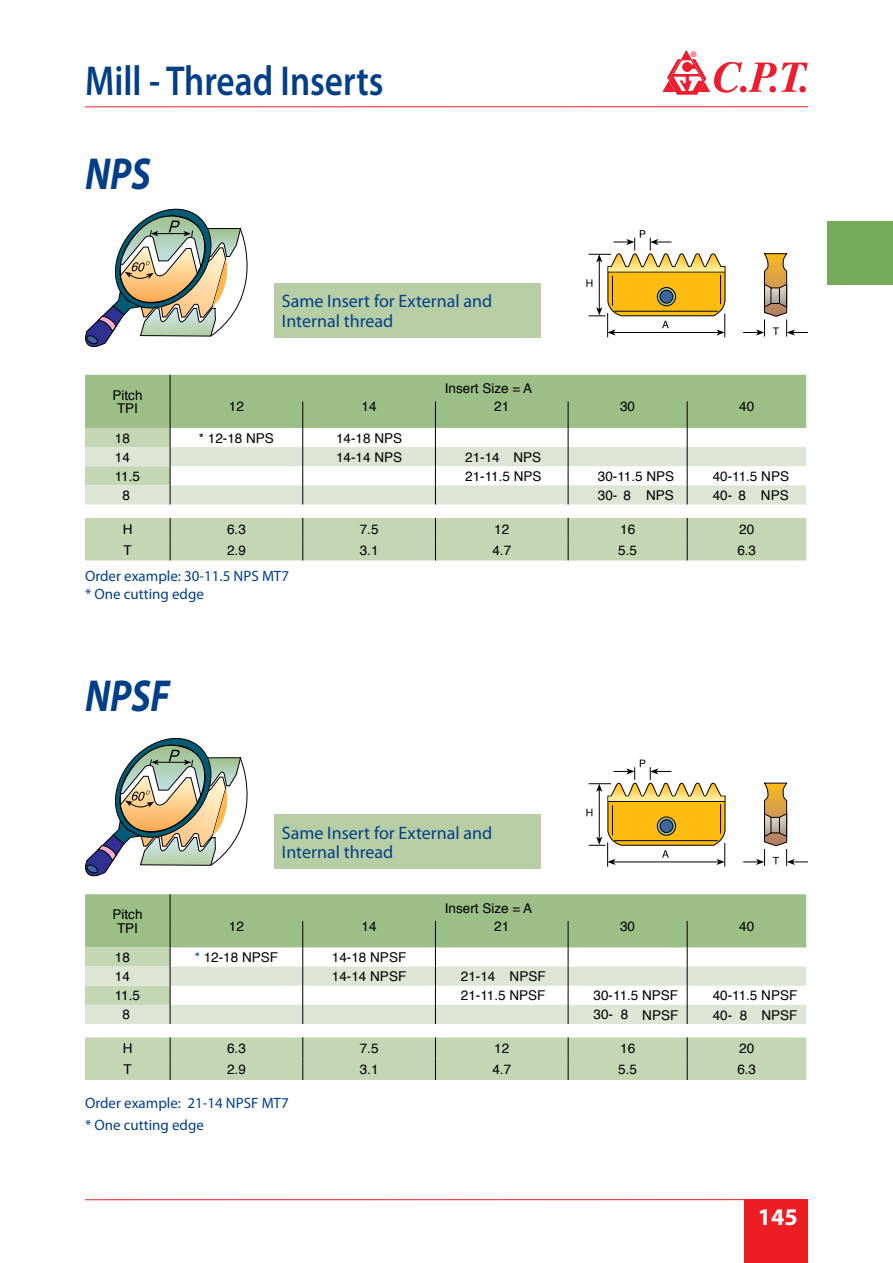
<style>
.page{position:relative;width:893px;height:1263px;background:#fff}
.page>*{position:absolute;margin:0;border:0;box-sizing:border-box;transform-origin:0 0}
.t1{font:italic 700 45px "Myriad Pro";color:#023f88;scale:.84 1}
.t2{font:600 42px "Myriad Pro";color:#023f88;scale:.84 1}
.t3{font:700 24px "Myriad Pro";color:#fff}
.t4{font:18px/19.5px "Myriad Pro";color:#023f88}
.t5{font:15px/17.5px "Myriad Pro";color:#023f88}
.t6{font:13.5px/13.5px "Helvetica";color:#000;text-align:center}
.t7{font:500 10.5px "Win Soft Pro";color:#ed1d24}
.s1{color:#023f88}
</style>
<div class="page">
<div style="left:744px;top:1199px;width:64px;height:64px;background:#ed1d24"></div>
<hr style="left:85px;top:1199px;width:723px;height:1px;background:#ed1d24">
<div style="left:274px;top:283px;width:267px;height:54px;background:#b7cea4"></div>
<div style="left:274px;top:815px;width:267px;height:54px;background:#b7cea4"></div>
<svg style="left:85px;top:375px;width:721px;height:129px"></svg>
<svg style="left:85px;top:894px;width:721px;height:130px"></svg>
<div style="left:85px;top:518px;width:721px;height:42px;background:#c4d6b4"></div>
<svg style="left:85px;top:1037px;width:721px;height:43px;background:#becfae"></svg>
<svg style="left:85px;top:208px;width:163px;height:139px"></svg>
<svg style="left:743px;top:253px;width:65px;height:83px"></svg>
<svg style="left:586px;top:230px;width:140px;height:107px"></svg>
<svg style="left:85px;top:737px;width:163px;height:140px"></svg>
<svg style="left:743px;top:782px;width:65px;height:84px"></svg>
<svg style="left:586px;top:760px;width:140px;height:107px"></svg>
<hr style="left:85px;top:106px;width:723px;height:1px;background:#ed1d24">
<div style="left:827px;top:221px;width:66px;height:64px;background:#75ab59"></div>
<svg style="left:663px;top:51px;width:145px;height:43px"></svg>
<h2 class="t2" style="left:85px;top:54px;width:357px">Mill - Thread Inserts</h2>
<h1 class="t1" style="left:85px;top:145px;width:80px">NPS</h1>
<h3 class="t4" style="left:282px;top:291px;width:212px">Same Insert for External and<br>Internal thread</h3>
<p class="t7" style="left:690px;top:47px;width:8px">®</p>
<p class="t6" style="left:113px;top:389px;width:32px">Pitch<br>TPI</p>
<p class="t6" style="left:445px;top:382px;width:89px">Insert Size = A</p>
<p class="t6" style="left:229px;top:400px;width:17px">12</p>
<p class="t6" style="left:362px;top:400px;width:17px">14</p>
<p class="t6" style="left:494px;top:400px;width:17px">21</p>
<p class="t6" style="left:620px;top:400px;width:17px">30</p>
<p class="t6" style="left:739px;top:400px;width:17px">40</p>
<p class="t6" style="left:115px;top:431px;width:17px">18</p>
<p class="t6" style="left:199px;top:431px;width:77px">* 12-18 NPS</p>
<p class="t6" style="left:336px;top:431px;width:68px">14-18 NPS</p>
<p class="t6" style="left:115px;top:451px;width:17px">14</p>
<p class="t6" style="left:336px;top:451px;width:68px">14-14 NPS</p>
<p class="t6" style="left:465px;top:451px;width:78px">21-14 NPS</p>
<p class="t6" style="left:115px;top:470px;width:27px">11.5</p>
<p class="t6" style="left:465px;top:470px;width:78px">21-11.5 NPS</p>
<p class="t6" style="left:598px;top:470px;width:78px">30-11.5 NPS</p>
<p class="t6" style="left:713px;top:470px;width:78px">40-11.5 NPS</p>
<p class="t6" style="left:122px;top:489px;width:9px">8</p>
<p class="t6" style="left:598px;top:489px;width:78px">30- 8 NPS</p>
<p class="t6" style="left:713px;top:489px;width:78px">40- 8 NPS</p>
<p class="t6" style="left:123px;top:523px;width:11px">H</p>
<p class="t6" style="left:227px;top:523px;width:20px">6.3</p>
<p class="t6" style="left:360px;top:523px;width:20px">7.5</p>
<p class="t6" style="left:494px;top:523px;width:17px">12</p>
<p class="t6" style="left:620px;top:523px;width:17px">16</p>
<p class="t6" style="left:739px;top:523px;width:17px">20</p>
<p class="t6" style="left:124px;top:544px;width:10px">T</p>
<p class="t6" style="left:227px;top:544px;width:20px">2.9</p>
<p class="t6" style="left:360px;top:544px;width:20px">3.1</p>
<p class="t6" style="left:492px;top:544px;width:20px">4.7</p>
<p class="t6" style="left:618px;top:544px;width:20px">5.5</p>
<p class="t6" style="left:737px;top:544px;width:20px">6.3</p>
<p class="t5" style="left:85px;top:567px;width:206px">Order example: 30-11.5 NPS MT7 * One cutting edge</p>
<h1 class="t1" style="left:85px;top:667px;width:103px">NPSF</h1>
<p class="t6" style="left:113px;top:908px;width:32px">Pitch<br>TPI</p>
<h3 class="t4" style="left:282px;top:823px;width:212px">Same Insert for External and<br>Internal thread</h3>
<p class="t6" style="left:445px;top:901px;width:89px">Insert Size = A</p>
<p class="t6" style="left:229px;top:920px;width:17px">12</p>
<p class="t6" style="left:362px;top:920px;width:17px">14</p>
<p class="t6" style="left:494px;top:920px;width:17px">21</p>
<p class="t6" style="left:620px;top:920px;width:17px">30</p>
<p class="t6" style="left:739px;top:920px;width:17px">40</p>
<p class="t6" style="left:115px;top:951px;width:17px">18</p>
<p class="t6" style="left:195px;top:951px;width:85px"><span class="s1">*</span> 12-18 NPSF</p>
<p class="t6" style="left:332px;top:951px;width:76px">14-18 NPSF</p>
<p class="t6" style="left:115px;top:970px;width:17px">14</p>
<p class="t6" style="left:332px;top:970px;width:76px">14-14 NPSF</p>
<p class="t6" style="left:461px;top:970px;width:86px">21-14 NPSF</p>
<p class="t6" style="left:115px;top:989px;width:27px">11.5</p>
<p class="t6" style="left:461px;top:989px;width:86px">21-11.5 NPSF</p>
<p class="t6" style="left:594px;top:989px;width:86px">30-11.5 NPSF</p>
<p class="t6" style="left:713px;top:989px;width:86px">40-11.5 NPSF</p>
<p class="t6" style="left:122px;top:1008px;width:9px">8</p>
<p class="t6" style="left:594px;top:1008px;width:86px">30- 8 NPSF</p>
<p class="t6" style="left:713px;top:1008px;width:86px">40- 8 NPSF</p>
<p class="t6" style="left:123px;top:1042px;width:11px">H</p>
<p class="t6" style="left:227px;top:1042px;width:20px">6.3</p>
<p class="t6" style="left:360px;top:1042px;width:20px">7.5</p>
<p class="t6" style="left:494px;top:1042px;width:17px">12</p>
<p class="t6" style="left:620px;top:1042px;width:17px">16</p>
<p class="t6" style="left:739px;top:1042px;width:17px">20</p>
<p class="t6" style="left:124px;top:1063px;width:10px">T</p>
<p class="t6" style="left:227px;top:1063px;width:20px">2.9</p>
<p class="t6" style="left:360px;top:1063px;width:20px">3.1</p>
<p class="t6" style="left:492px;top:1063px;width:20px">4.7</p>
<p class="t6" style="left:618px;top:1063px;width:20px">5.5</p>
<p class="t6" style="left:737px;top:1063px;width:20px">6.3</p>
<p class="t5" style="left:85px;top:1093px;width:205px">Order example: 21-14 NPSF MT7</p>
<p class="t5" style="left:85px;top:1116px;width:120px">* One cutting edge</p>
<h3 class="t3" style="left:758px;top:1201px;width:41px">145</h3>
</div>
